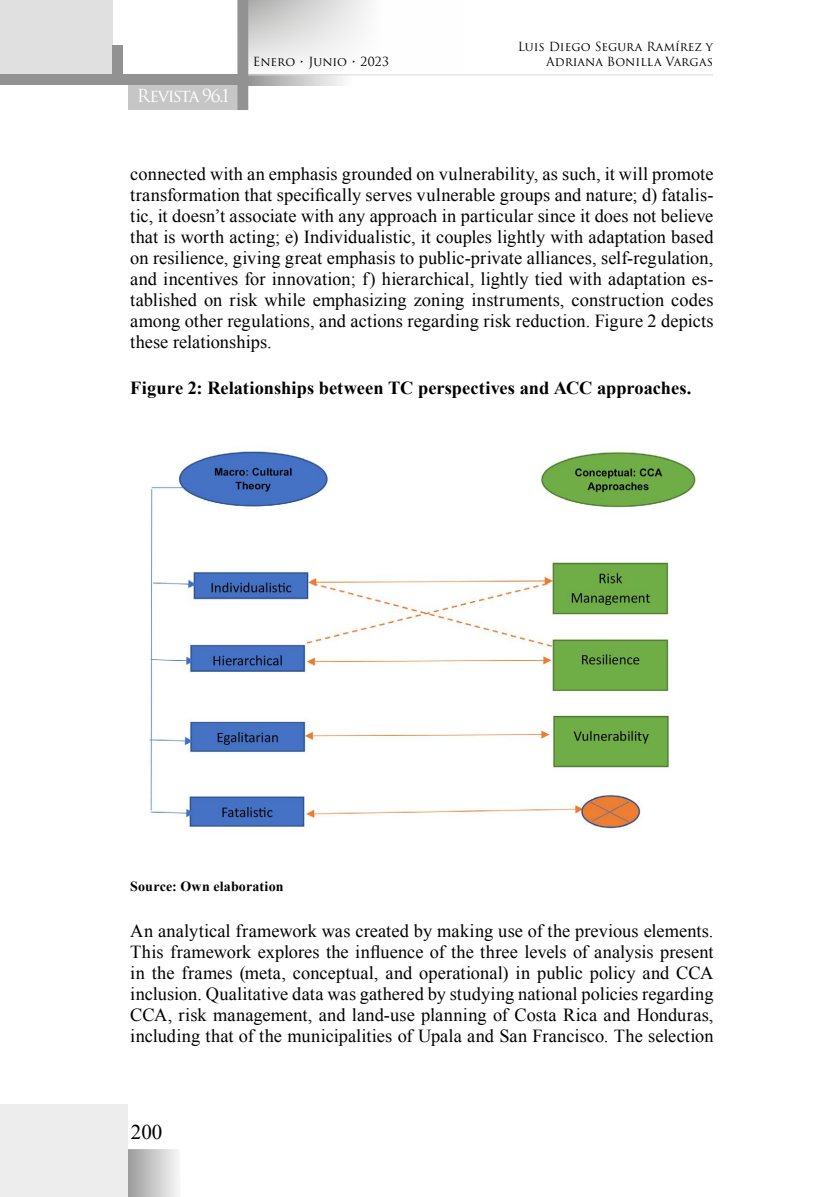
<style>
.page{position:relative;width:819px;height:1197px;background:#fff}
.page>*{position:absolute;margin:0;border:0;box-sizing:border-box;transform-origin:0 0}
.t1{font:21px "Times New Roman";color:#000}
.t2{font:18.38px/21px "Times New Roman";color:#000;text-align:justify}
.t3{font:700 18.38px "Times New Roman";color:#000}
.t4{font:17.5px "Trajan Pro 3";letter-spacing:-.095em;color:#fff}
.t5{font:700 14px "Times New Roman";letter-spacing:.015em;color:#000}
.t6{font:12.25px/14.7px "Trajan Pro 3";color:#000;text-align:right}
</style>
<div class="page">
<svg style="left:127px;top:1148px;width:51px;height:49px;background:#c9c9c9"></svg>
<div style="left:0;top:1105px;width:127px;height:92px;background:#ededed"></div>
<svg style="left:248px;top:0;width:217px;height:76px"></svg>
<div style="left:128px;top:85px;width:112px;height:25px;background:#c6c6c6"></div>
<div style="left:0;top:0;width:113px;height:79px;background:#e0e0e0"></div>
<svg style="left:248px;top:75px;width:106px;height:10px"></svg>
<div style="left:0;top:74px;width:248px;height:11px;background:#929292"></div>
<div style="left:237px;top:0;width:11px;height:110px;background:#929292"></div>
<div style="left:112px;top:45px;width:11px;height:32px;background:#929292"></div>
<hr style="left:248px;top:74px;width:465px;height:1px;background:#dadada">
<img style="left:149px;top:450px;width:547px;height:382px">
<p class="t4" style="left:137px;top:84px;width:94px">Revista 96.1</p>
<p class="t6" style="left:253px;top:54px;width:137px">Enero • Junio • 2023</p>
<p class="t6" style="left:518px;top:40px;width:197px">Luis Diego Segura Ramírez y<br>Adriana Bonilla Vargas</p>
<p class="t2" style="left:130px;top:163px;width:585px">connected with an emphasis grounded on vulnerability, as such, it will promote transformation that specifically serves vulnerable groups and nature; d) fatalis&shy;tic, it doesn’t associate with any approach in particular since it does not believe that is worth acting; e) Individualistic, it couples lightly with adaptation based on resilience, giving great emphasis to public-private alliances, self-regulation, and incentives for innovation; f) hierarchical, lightly tied with adaptation es&shy;tablished on risk while emphasizing zoning instruments, construction codes among other regulations, and actions regarding risk reduction. Figure 2 depicts these relationships.</p>
<p class="t3" style="left:130px;top:375px;width:563px">Figure 2: Relationships between TC perspectives and ACC approaches.</p>
<p class="t5" style="left:130px;top:877px;width:155px">Source: Own elaboration</p>
<p class="t2" style="left:130px;top:920px;width:585px">An analytical framework was created by making use of the previous elements.<br>This framework explores the influence of the three levels of analysis present in the frames (meta, conceptual, and operational) in public policy and CCA inclusion. Qualitative data was gathered by studying national policies regarding CCA, risk management, and land-use planning of Costa Rica and Honduras, including that of the municipalities of Upala and San Francisco. The selection</p>
<p class="t1" style="left:131px;top:1118px;width:33px">200</p>
</div>
